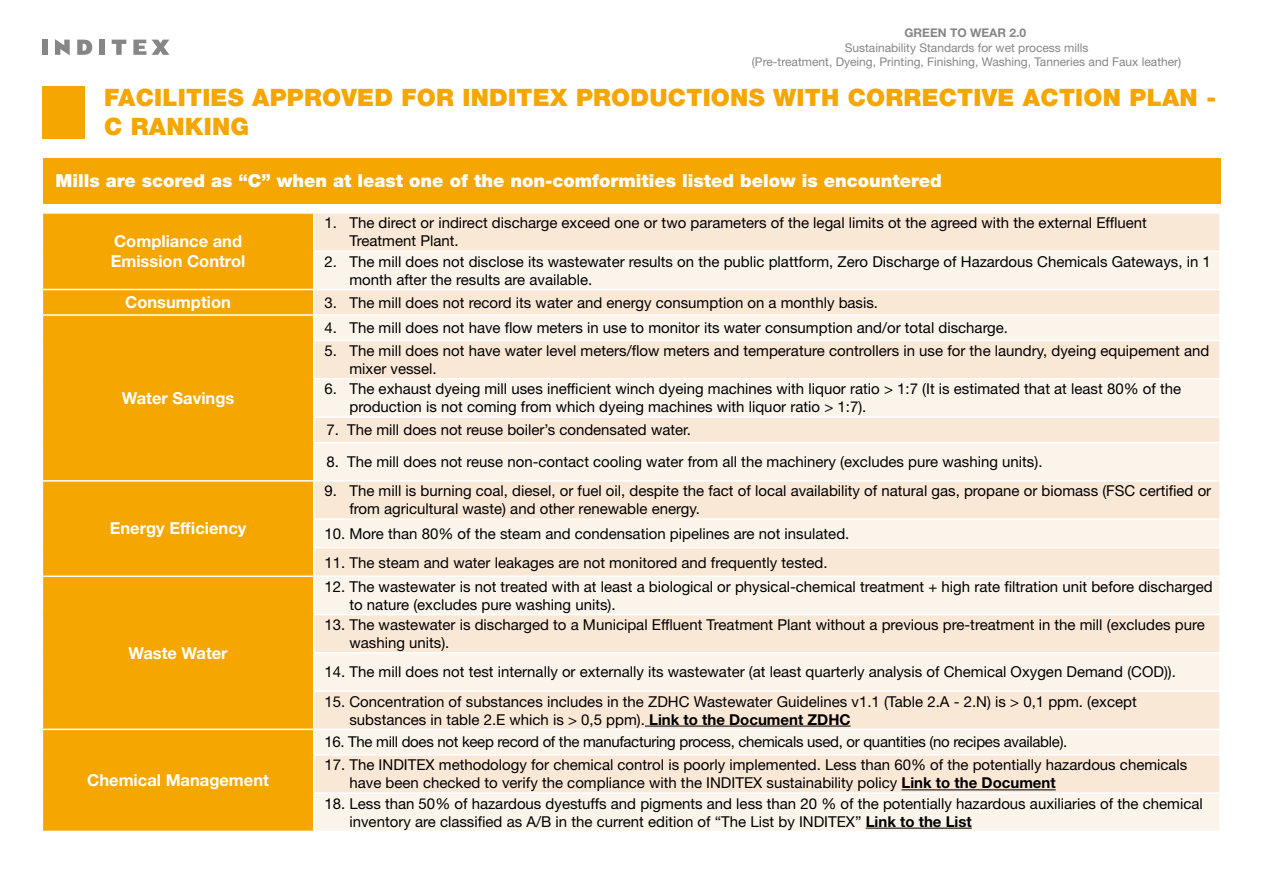
<style>
.page{position:relative;width:1263px;height:893px;background:#fff}
.page>*{position:absolute;margin:0;border:0;box-sizing:border-box;transform-origin:0 0}
.t1{font:900 24px/28.8px "Helvetica Neue LT Std";letter-spacing:.01em;color:#f5a600}
.t2{font:900 18px "Helvetica Neue LT Std";color:#fff}
.t3{font:700 16.5px/19.8px "Helvetica Neue LT Std";color:#fff}
.t4{font:15px/18px "Helvetica Neue LT Std";color:#000}
.t5{font:15px "Helvetica Neue LT Std";letter-spacing:-.02em;color:#000}
.t6{font:12px/14.4px "Helvetica Neue LT Std";color:#868686;text-align:center}
.t7{font:700 12px "Helvetica Neue LT Std";color:#868686}
.s1{font-weight:700}
</style>
<div class="page">
<svg style="left:77px;top:40px;width:15px;height:15px"></svg>
<svg style="left:133px;top:40px;width:13px;height:15px"></svg>
<div style="left:42px;top:40px;width:5px;height:15px;background:#868686"></div>
<div style="left:99px;top:40px;width:6px;height:15px;background:#868686"></div>
<svg style="left:55px;top:39px;width:15px;height:16px"></svg>
<svg style="left:112px;top:40px;width:14px;height:15px"></svg>
<svg style="left:152px;top:40px;width:17px;height:15px"></svg>
<div style="left:43px;top:214px;width:270px;height:617px;background:#f5a600"></div>
<div style="left:315px;top:214px;width:904px;height:36px;background:#fae8d7"></div>
<svg style="left:315px;top:252px;width:904px;height:579px;background:#faeee1"></svg>
<hr style="left:42px;top:289px;width:272px;height:1px;background:#fff">
<hr style="left:42px;top:314px;width:272px;height:2px;background:#fff">
<hr style="left:314px;top:289px;width:907px;height:1px;background:#fff">
<hr style="left:314px;top:314px;width:907px;height:2px;background:#fff">
<hr style="left:313px;top:340px;width:908px;height:1px;background:#fff">
<hr style="left:313px;top:378px;width:908px;height:2px;background:#fff">
<hr style="left:313px;top:416px;width:908px;height:2px;background:#fff">
<hr style="left:313px;top:442px;width:908px;height:1px;background:#fff">
<hr style="left:42px;top:480px;width:272px;height:2px;background:#fff">
<hr style="left:313px;top:518px;width:908px;height:2px;background:#fff">
<hr style="left:313px;top:547px;width:908px;height:1px;background:#fff">
<hr style="left:42px;top:575px;width:272px;height:2px;background:#fff">
<hr style="left:314px;top:575px;width:907px;height:2px;background:#fff">
<hr style="left:313px;top:614px;width:908px;height:1px;background:#fff">
<hr style="left:313px;top:652px;width:908px;height:2px;background:#fff">
<hr style="left:313px;top:690px;width:908px;height:2px;background:#fff">
<hr style="left:42px;top:729px;width:272px;height:1px;background:#fff">
<hr style="left:314px;top:729px;width:907px;height:1px;background:#fff">
<hr style="left:313px;top:754px;width:908px;height:2px;background:#fff">
<hr style="left:313px;top:792px;width:908px;height:2px;background:#fff">
<hr style="left:314px;top:480px;width:907px;height:2px;background:#fff">
<hr style="left:645px;top:726px;width:205px;height:1px;background:#000">
<hr style="left:901px;top:789px;width:155px;height:1px;background:#000">
<hr style="left:866px;top:828px;width:106px;height:1px;background:#000">
<div style="left:43px;top:159px;width:1177px;height:45px;background:#f5a600"></div>
<div style="left:43px;top:86px;width:42px;height:53px;background:#f5a600"></div>
<p class="t7" style="left:904px;top:26px;width:123px">GREEN TO WEAR 2.0</p>
<p class="t6" style="left:752px;top:40px;width:431px">Sustainability Standards for wet process mills<br>(Pre-treatment, Dyeing, Printing, Finishing, Washing, Tanneries and Faux leather)</p>
<h1 class="t1" style="left:104px;top:83px;width:1113px">FACILITIES APPROVED FOR INDITEX PRODUCTIONS WITH CORRECTIVE ACTION PLAN -<br>C RANKING</h1>
<p class="t2" style="left:55px;top:169px;width:888px">Mills are scored as “C” when at least one of the non-comformities listed below is encountered</p>
<p class="t3" style="left:111px;top:231px;width:136px">Compliance and<br>Emission Control</p>
<p class="t4" style="left:349px;top:214px;width:799px;text-indent:-25px">1. The direct or indirect discharge exceed one or two parameters of the legal limits ot the agreed with the external Effluent<br>Treatment Plant.</p>
<p class="t4" style="left:349px;top:252px;width:863px;text-indent:-25px">2. The mill does not disclose its wastewater results on the public plattform, Zero Discharge of Hazardous Chemicals Gateways, in 1 month after the results are available.</p>
<p class="t3" style="left:125px;top:292px;width:107px">Consumption</p>
<p class="t4" style="left:324px;top:293px;width:555px">3. The mill does not record its water and energy consumption on a monthly basis.</p>
<p class="t3" style="left:122px;top:388px;width:114px">Water Savings</p>
<p class="t3" style="left:110px;top:518px;width:138px">Energy Efficiency</p>
<p class="t3" style="left:128px;top:643px;width:101px">Waste Water</p>
<p class="t3" style="left:87px;top:770px;width:183px">Chemical Management</p>
<p class="t4" style="left:324px;top:319px;width:685px">4. The mill does not have flow meters in use to monitor its water consumption and/or total discharge.</p>
<p class="t4" style="left:349px;top:341px;width:861px;text-indent:-25px">5. The mill does not have water level meters/flow meters and temperature controllers in use for the laundry, dyeing equipement and mixer vessel.</p>
<p class="t4" style="left:349px;top:380px;width:833px;text-indent:-25px">6. The exhaust dyeing mill uses inefficient winch dyeing machines with liquor ratio &gt; 1:7 (It is estimated that at least 80% of the production is not coming from which dyeing machines with liquor ratio &gt; 1:7).</p>
<p class="t4" style="left:326px;top:421px;width:366px">7. The mill does not reuse boiler’s condensated water.</p>
<p class="t4" style="left:326px;top:453px;width:717px">8. The mill does not reuse non-contact cooling water from all the machinery (excludes pure washing units).</p>
<p class="t4" style="left:349px;top:482px;width:863px;text-indent:-25px">9. The mill is burning coal, diesel, or fuel oil, despite the fact of local availability of natural gas, propane or biomass (FSC certified or from agricultural waste) and other renewable energy.</p>
<p class="t4" style="left:324px;top:525px;width:526px">10. More than 80% of the steam and condensation pipelines are not insulated.</p>
<p class="t4" style="left:324px;top:553px;width:505px">11. The steam and water leakages are not monitored and frequently tested.</p>
<p class="t4" style="left:349px;top:577px;width:865px;text-indent:-25px">12. The wastewater is not treated with at least a biological or physical-chemical treatment + high rate filtration unit before discharged to nature (excludes pure washing units).</p>
<p class="t4" style="left:349px;top:615px;width:857px;text-indent:-25px">13. The wastewater is discharged to a Municipal Effluent Treatment Plant without a previous pre-treatment in the mill (excludes pure washing units).</p>
<p class="t4" style="left:324px;top:663px;width:853px">14. The mill does not test internally or externally its wastewater (at least quarterly analysis of Chemical Oxygen Demand (COD)).</p>
<p class="t4" style="left:349px;top:692px;width:789px;text-indent:-25px">15. Concentration of substances includes in the ZDHC Wastewater Guidelines v1.1 (Table 2.A - 2.N) is &gt; 0,1 ppm. (except substances in table 2.E which is &gt; 0,5 ppm). <span class="s1">Link to the Document ZDHC</span></p>
<p class="t5" style="left:324px;top:733px;width:744px">16. The mill does not keep record of the manufacturing process, chemicals used, or quantities (no recipes available).</p>
<p class="t4" style="left:349px;top:756px;width:839px;text-indent:-25px">17. The INDITEX methodology for chemical control is poorly implemented. Less than 60% of the potentially hazardous chemicals have been checked to verify the compliance with the INDITEX sustainability policy <span class="s1">Link to the Document</span></p>
<p class="t4" style="left:349px;top:794px;width:855px;text-indent:-25px">18. Less than 50% of hazardous dyestuffs and pigments and less than 20 % of the potentially hazardous auxiliaries of the chemical inventory are classified as A/B in the current edition of “The List by INDITEX” <span class="s1">Link to the List</span></p>
</div>
